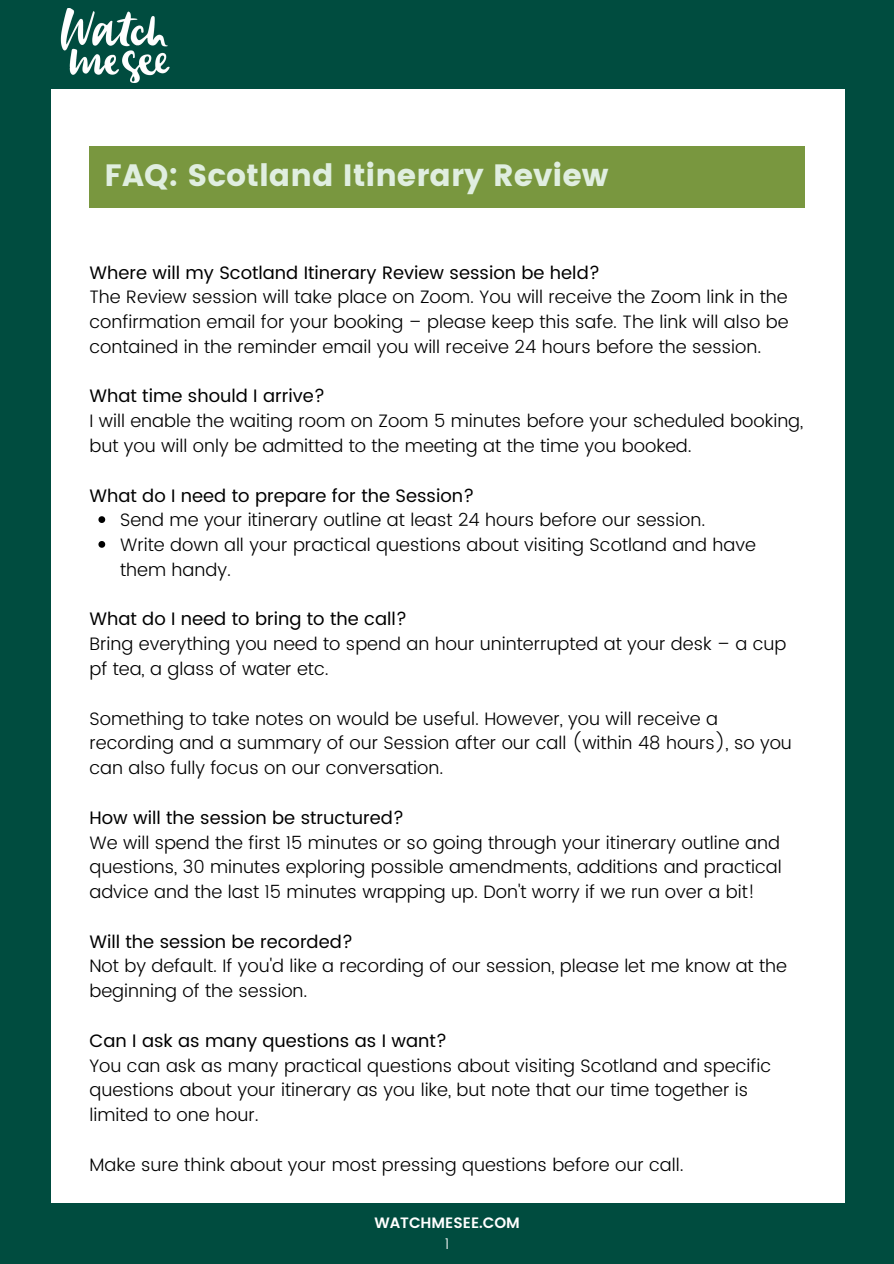
<style>
.page{position:relative;width:894px;height:1264px;background:#fff}
.page>*{position:absolute;margin:0;border:0;box-sizing:border-box;transform-origin:0 0}
.t1{font:30.75px "Poppins";color:#e0eee0}
.t2{font:300 18px/24.8px "Poppins";color:#000}
.t3{font:18px "Poppins";color:#000}
.t4{font:600 15px "Poppins";color:#fff}
.t5{font:300 15px "Poppins";color:#fff}
</style>
<div class="page">
<div style="left:0;top:0;width:893px;height:1263px;background:#004c3f"></div>
<div style="left:51px;top:89px;width:793px;height:1113px;background:#fff"></div>
<img style="left:60px;top:9px;width:110px;height:74px">
<div style="left:89px;top:147px;width:715px;height:61px;background:#79973f"></div>
<svg style="left:98px;top:516px;width:7px;height:7px"></svg>
<svg style="left:98px;top:541px;width:7px;height:6px"></svg>
<p class="t1" style="left:104px;top:158px;width:505px">FAQ: Scotland Itinerary Review</p>
<p class="t3" style="left:89px;top:262px;width:512px">Where will my Scotland Itinerary Review session be held?</p>
<p class="t2" style="left:89px;top:285px;width:700px;text-align:justify">The Review session will take place on Zoom. You will receive the Zoom link in the confirmation email for your booking – please keep this safe. The link will also be contained in the reminder email you will receive 24 hours before the session.</p>
<p class="t3" style="left:89px;top:386px;width:237px">What time should I arrive?</p>
<p class="t2" style="left:89px;top:408px;width:715px">I will enable the waiting room on Zoom 5 minutes before your scheduled booking, but you will only be admitted to the meeting at the time you booked.</p>
<p class="t3" style="left:89px;top:485px;width:386px">What do I need to prepare for the Session?</p>
<p class="t2" style="left:120px;top:508px;width:586px">Send me your itinerary outline at least 24 hours before our session.</p>
<p class="t2" style="left:120px;top:532px;width:637px">Write down all your practical questions about visiting Scotland and have them handy.</p>
<p class="t3" style="left:89px;top:608px;width:319px">What do I need to bring to the call?</p>
<p class="t2" style="left:89px;top:631px;width:698px">Bring everything you need to spend an hour uninterrupted at your desk – a cup pf tea, a glass of water etc.</p>
<p class="t2" style="left:89px;top:706px;width:703px">Something to take notes on would be useful. However, you will receive a recording and a summary of our Session after our call (within 48 hours), so you can also fully focus on our conversation.</p>
<p class="t3" style="left:89px;top:807px;width:316px">How will the session be structured?</p>
<p class="t2" style="left:89px;top:830px;width:693px;text-align:justify">We will spend the first 15 minutes or so going through your itinerary outline and questions, 30 minutes exploring possible amendments, additions and practical advice and the last 15 minutes wrapping up. Don't worry if we run over a bit!</p>
<p class="t3" style="left:89px;top:930px;width:265px">Will the session be recorded?</p>
<p class="t2" style="left:89px;top:953px;width:699px">Not by default. If you'd like a recording of our session, please let me know at the beginning of the session.</p>
<p class="t3" style="left:89px;top:1030px;width:359px">Can I ask as many questions as I want?</p>
<p class="t2" style="left:89px;top:1052px;width:683px">You can ask as many practical questions about visiting Scotland and specific questions about your itinerary as you like, but note that our time together is limited to one hour.</p>
<p class="t2" style="left:89px;top:1152px;width:595px">Make sure think about your most pressing questions before our call.</p>
<p class="t4" style="left:374px;top:1214px;width:147px">WATCHMESEE.COM</p>
<p class="t5" style="left:445px;top:1234px;width:6px">1</p>
</div>
